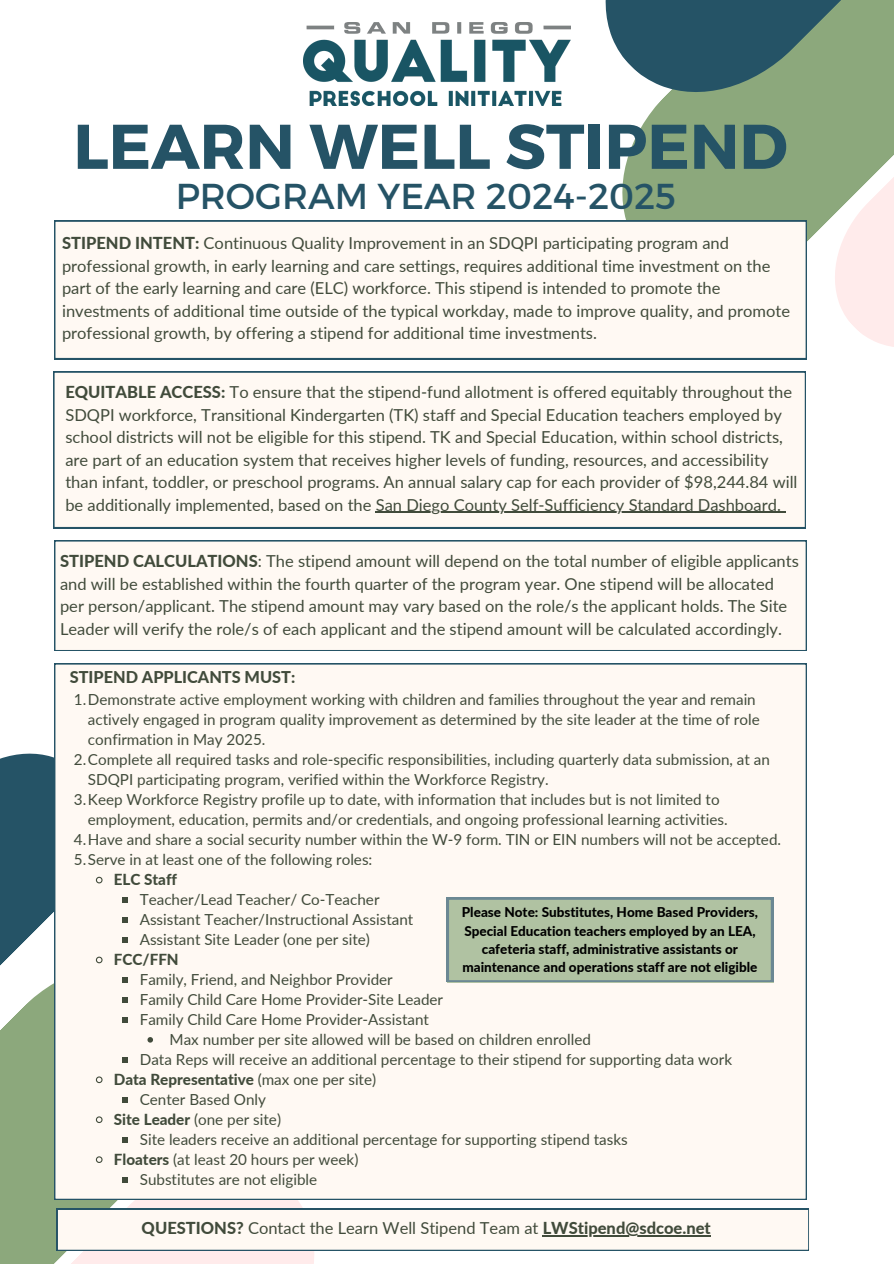
<style>
.page{position:relative;width:894px;height:1264px;background:#fff}
.page>*{position:absolute;margin:0;border:0;box-sizing:border-box;transform-origin:0 0}
.t1{font:700 63px "Montserrat";color:#255366}
.t2{font:36px "Montserrat";color:#255366}
.t3{font:16.5px/22.5px "Lato";color:#414b3b}
.t4{font:800 16.35px "Lato";color:#414b3b}
.t5{font:15.15px/20px "Lato";color:#414b3b}
.t6{font:800 15.15px "Lato";color:#414b3b}
.t7{font:800 13.5px/18px "Lato";color:#000;text-align:center}
.s1{font-weight:800}
.s2{font-weight:400}
</style>
<div class="page">
<div style="left:0;top:1123px;width:54px;height:31px;background:#8ca87c"></div>
<svg style="left:596px;top:0;width:297px;height:355px"></svg>
<div style="left:54px;top:221px;width:752px;height:138px;background:#fff9f3"></div>
<div style="left:54px;top:540px;width:752px;height:110px;background:#fff9f3"></div>
<div style="left:54px;top:663px;width:752px;height:491px;background:#fff9f3"></div>
<div style="left:53px;top:371px;width:752px;height:157px;background:#fff9f3"></div>
<img style="left:303px;top:22px;width:267px;height:84px">
<svg style="left:122px;top:897px;width:5px;height:5px"></svg>
<svg style="left:122px;top:917px;width:5px;height:5px"></svg>
<svg style="left:122px;top:937px;width:5px;height:5px"></svg>
<svg style="left:122px;top:977px;width:5px;height:5px"></svg>
<svg style="left:122px;top:997px;width:5px;height:5px"></svg>
<svg style="left:122px;top:1017px;width:5px;height:5px"></svg>
<svg style="left:147px;top:1037px;width:6px;height:5px"></svg>
<svg style="left:122px;top:1057px;width:5px;height:5px"></svg>
<svg style="left:122px;top:1096px;width:5px;height:6px"></svg>
<svg style="left:0;top:746px;width:107px;height:377px"></svg>
<svg style="left:122px;top:1136px;width:5px;height:6px"></svg>
<svg style="left:0;top:1154px;width:808px;height:109px"></svg>
<div style="left:446px;top:897px;width:326px;height:84px;background:#b0c2a2"></div>
<hr style="left:375px;top:512px;width:405px;height:1px;background:#414b3b">
<hr style="left:542px;top:1235px;width:168px;height:1px;background:#414b3b">
<h1 class="t1" style="left:73px;top:105px;width:715px">LEARN WELL STIPEND</h1>
<h1 class="t2" style="left:176px;top:173px;width:502px">PROGRAM YEAR 2024-2025</h1>
<h3 class="t3" style="left:62px;top:232px;width:729px"><span class="s1">STIPEND INTENT:</span> Continuous Quality Improvement in an SDQPI participating program and professional growth, in early learning and care settings, requires additional time investment on the part of the early learning and care (ELC) workforce. This stipend is intended to promote the investments of additional time outside of the typical workday, made to improve quality, and promote professional growth, by offering a stipend for additional time investments.</h3>
<h3 class="t3" style="left:65px;top:380px;width:733px"><span class="s1">EQUITABLE ACCESS:</span> To ensure that the stipend-fund allotment is offered equitably throughout the SDQPI workforce, Transitional Kindergarten (TK) staff and Special Education teachers employed by school districts will not be eligible for this stipend. TK and Special Education, within school districts, are part of an education system that receives higher levels of funding, resources, and accessibility than infant, toddler, or preschool programs. An annual salary cap for each provider of $98,244.84 will be additionally implemented, based on the San Diego County Self-Sufficiency Standard Dashboard.</h3>
<h3 class="t3" style="left:60px;top:549px;width:740px"><span class="s1">STIPEND CALCULATIONS</span>: The stipend amount will depend on the total number of eligible applicants and will be established within the fourth quarter of the program year. One stipend will be allocated per person/applicant. The stipend amount may vary based on the role/s the applicant holds. The Site Leader will verify the role/s of each applicant and the stipend amount will be calculated accordingly.</h3>
<p class="t4" style="left:70px;top:667px;width:227px">STIPEND APPLICANTS MUST:</p>
<p class="t5" style="left:74px;top:689px;width:683px">1.Demonstrate active employment working with children and families throughout the year and remain</p>
<p class="t5" style="left:88px;top:709px;width:673px">actively engaged in program quality improvement as determined by the site leader at the time of role</p>
<p class="t5" style="left:88px;top:729px;width:179px">confirmation in May 2025.</p>
<p class="t5" style="left:74px;top:749px;width:697px">2.Complete all required tasks and role-specific responsibilities, including quarterly data submission, at an</p>
<p class="t5" style="left:88px;top:769px;width:462px">SDQPI participating program, verified within the Workforce Registry.</p>
<p class="t5" style="left:74px;top:789px;width:647px">3.Keep Workforce Registry profile up to date, with information that includes but is not limited to</p>
<p class="t5" style="left:88px;top:809px;width:641px">employment, education, permits and/or credentials, and ongoing professional learning activities.</p>
<p class="t5" style="left:74px;top:829px;width:708px">4.Have and share a social security number within the W-9 form. TIN or EIN numbers will not be accepted.</p>
<p class="t5" style="left:74px;top:849px;width:300px">5.Serve in at least one of the following roles:</p>
<p class="t6" style="left:114px;top:870px;width:65px">ELC Staff</p>
<p class="t5" style="left:140px;top:889px;width:275px">Teacher/Lead Teacher/ Co-Teacher<br>Assistant Teacher/Instructional Assistant<br>Assistant Site Leader (one per site)</p>
<p class="t6" style="left:114px;top:950px;width:66px">FCC/FFN</p>
<p class="t5" style="left:140px;top:969px;width:254px">Family, Friend, and Neighbor Provider</p>
<p class="t5" style="left:140px;top:989px;width:305px">Family Child Care Home Provider-Site Leader</p>
<p class="t5" style="left:140px;top:1009px;width:291px">Family Child Care Home Provider-Assistant</p>
<p class="t5" style="left:169px;top:1028px;width:423px">Max number per site allowed will be based on children enrolled</p>
<p class="t5" style="left:140px;top:1048px;width:593px">Data Reps will receive an additional percentage to their stipend for supporting data work</p>
<p class="t6" style="left:114px;top:1069px;width:264px">Data Representative <span class="s2">(max one per site)</span></p>
<p class="t5" style="left:140px;top:1088px;width:128px">Center Based Only</p>
<p class="t5" style="left:114px;top:1108px;width:169px"><span class="s1">Site Leader</span> (one per site)</p>
<p class="t5" style="left:140px;top:1128px;width:489px">Site leaders receive an additional percentage for supporting stipend tasks</p>
<p class="t5" style="left:114px;top:1148px;width:246px"><span class="s1">Floaters</span> (at least 20 hours per week)</p>
<p class="t5" style="left:140px;top:1168px;width:179px">Substitutes are not eligible</p>
<p class="t7" style="left:461px;top:903px;width:297px">Please Note: Substitutes, Home Based Providers, Special Education teachers employed by an LEA, cafeteria staff, administrative assistants or maintenance and operations staff are not eligible</p>
<h3 class="t3" style="left:142px;top:1216px;width:570px"><span class="s1">QUESTIONS?</span> Contact the Learn Well Stipend Team at <span class="s1">LWStipend@sdcoe.net</span></h3>
</div>
